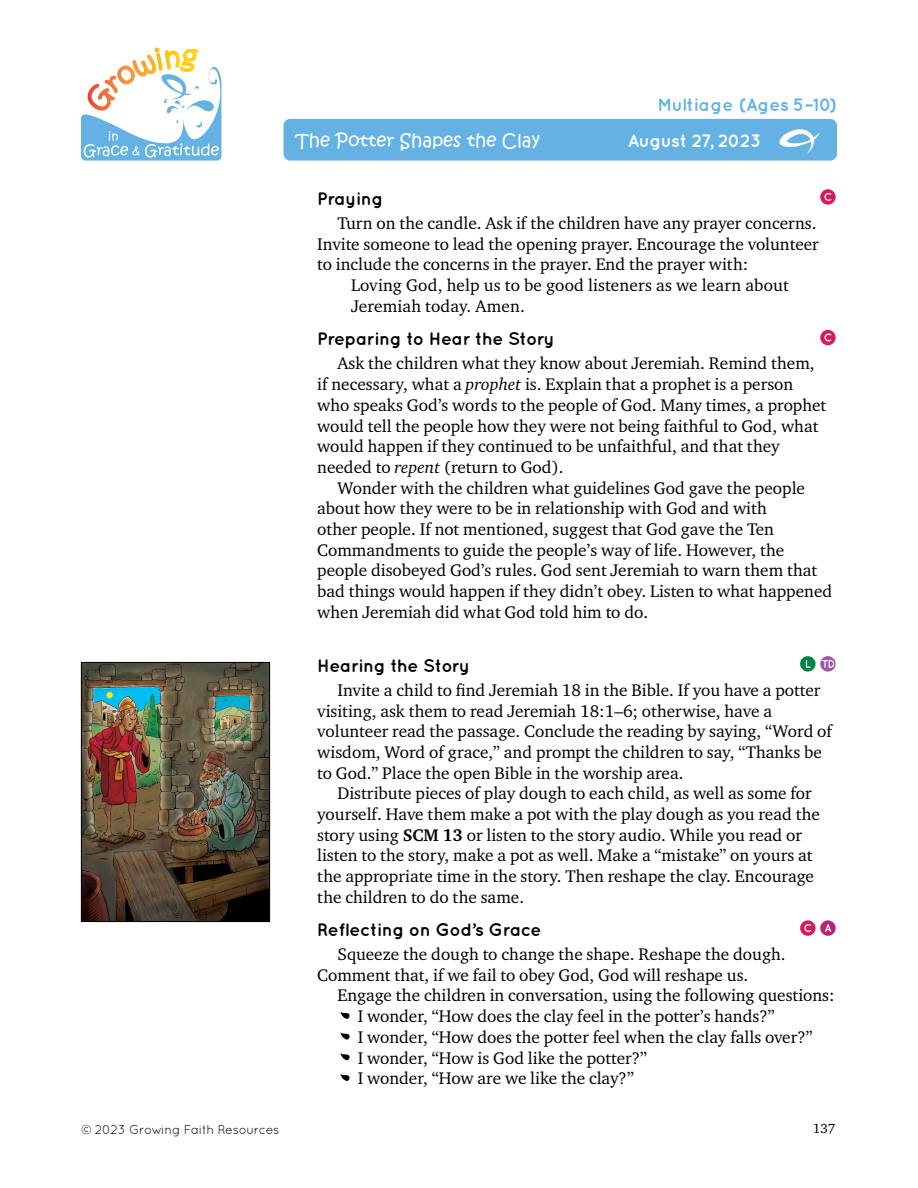
<style>
.page{position:relative;width:918px;height:1188px;background:#fff}
.page>*{position:absolute;margin:0;border:0;box-sizing:border-box;transform-origin:0 0}
.t1{font:69px "Growing Grace Gratitude";color:#000}
.t2{font:45px "Growing Grace Gratitude";color:#fff}
.t3{font:700 18px "Quicksand";letter-spacing:-.02em;color:#000}
.t4{font:18px "Kristen Normal ITC Std";color:#fff}
.t5{font:700 18px "Quicksand";color:#63b2e3}
.t6{font:700 18px "Quicksand";letter-spacing:-.03em;color:#fff}
.t7{font:17.25px/20.7px "Charter ITC Std";color:#000}
.t8{font:13.5px "Charter ITC Std";color:#000}
.t9{font:12.75px "Quicksand";letter-spacing:-.02em;color:#000}
.s1{font-style:italic}
.s2{font-weight:700}
</style>
<div class="page">
<svg style="left:81px;top:48px;width:140px;height:113px"></svg>
<img style="left:83px;top:664px;width:185px;height:256px">
<div style="left:81px;top:662px;width:189px;height:260px;border:1px solid #000"></div>
<div style="left:284px;top:119px;width:553px;height:42px;background:#63b2e3;border-radius:7px"></div>
<svg style="left:820px;top:189px;width:16px;height:16px"></svg>
<svg style="left:824px;top:193px;width:7px;height:8px"></svg>
<svg style="left:820px;top:330px;width:16px;height:15px"></svg>
<svg style="left:824px;top:334px;width:7px;height:7px"></svg>
<svg style="left:800px;top:656px;width:16px;height:16px"></svg>
<svg style="left:806px;top:660px;width:5px;height:8px"></svg>
<svg style="left:820px;top:656px;width:16px;height:16px"></svg>
<svg style="left:822px;top:660px;width:12px;height:8px"></svg>
<svg style="left:800px;top:920px;width:16px;height:16px"></svg>
<svg style="left:804px;top:924px;width:7px;height:8px"></svg>
<svg style="left:820px;top:920px;width:16px;height:16px"></svg>
<svg style="left:825px;top:924px;width:6px;height:8px"></svg>
<p class="t5" style="left:658px;top:94px;width:181px">Multiage (Ages 5–10)</p>
<p class="t4" style="left:296px;top:129px;width:246px">The Potter Shapes the Clay</p>
<p class="t6" style="left:628px;top:130px;width:135px">August 27, 2023</p>
<h2 class="t2" style="left:779px;top:122px;width:42px">E</h2>
<p class="t3" style="left:317px;top:188px;width:68px">Praying</p>
<p class="t7" style="left:338px;top:212px;width:481px">Turn on the candle. Ask if the children have any prayer concerns.</p>
<p class="t7" style="left:317px;top:233px;width:503px">Invite someone to lead the opening prayer. Encourage the volunteer</p>
<p class="t7" style="left:317px;top:254px;width:433px">to include the concerns in the prayer. End the prayer with:</p>
<p class="t7" style="left:351px;top:275px;width:439px">Loving God, help us to be good listeners as we learn about</p>
<p class="t7" style="left:351px;top:296px;width:175px">Jeremiah today. Amen.</p>
<p class="t3" style="left:317px;top:328px;width:239px">Preparing to Hear the Story</p>
<p class="t7" style="left:317px;top:353px;width:510px;text-indent:20px">Ask the children what they know about Jeremiah. Remind them, if necessary, what a <span class="s1">prophet</span> is. Explain that a prophet is a person who speaks God’s words to the people of God. Many times, a prophet would tell the people how they were not being faithful to God, what would happen if they continued to be unfaithful, and that they needed to <span class="s1">repent</span> (return to God).</p>
<p class="t7" style="left:317px;top:477px;width:517px;text-indent:20px">Wonder with the children what guidelines God gave the people about how they were to be in relationship with God and with<br>other people. If not mentioned, suggest that God gave the Ten Commandments to guide the people’s way of life. However, the people disobeyed God’s rules. God sent Jeremiah to warn them that bad things would happen if they didn’t obey. Listen to what happened when Jeremiah did what God told him to do.</p>
<p class="t3" style="left:317px;top:654px;width:154px">Hearing the Story</p>
<p class="t7" style="left:317px;top:679px;width:516px;text-indent:20px">Invite a child to find Jeremiah 18 in the Bible. If you have a potter visiting, ask them to read Jeremiah 18:1–6; otherwise, have a volunteer read the passage. Conclude the reading by saying, “Word of wisdom, Word of grace,” and prompt the children to say, “Thanks be to God.” Place the open Bible in the worship area.</p>
<p class="t7" style="left:317px;top:783px;width:504px;text-indent:20px">Distribute pieces of play dough to each child, as well as some for yourself. Have them make a pot with the play dough as you read the story using <span class="s2">SCM 13</span> or listen to the story audio. While you read or listen to the story, make a pot as well. Make a “mistake” on yours at the appropriate time in the story. Then reshape the clay. Encourage the children to do the same.</p>
<p class="t3" style="left:317px;top:919px;width:226px">Reflecting on God’s Grace</p>
<p class="t7" style="left:317px;top:943px;width:470px;text-indent:20px">Squeeze the dough to change the shape. Reshape the dough.<br>Comment that, if we fail to obey God, God will reshape us.</p>
<p class="t7" style="left:338px;top:985px;width:499px">Engage the children in conversation, using the following questions:</p>
<h1 class="t1" style="left:340px;top:990px;width:12px">Z</h1>
<p class="t7" style="left:358px;top:1006px;width:418px">I wonder, “How does the clay feel in the potter’s hands?”</p>
<h1 class="t1" style="left:340px;top:1010px;width:12px">Z</h1>
<p class="t7" style="left:358px;top:1026px;width:456px">I wonder, “How does the potter feel when the clay falls over?”</p>
<h1 class="t1" style="left:340px;top:1031px;width:12px">Z</h1>
<p class="t7" style="left:358px;top:1047px;width:291px">I wonder, “How is God like the potter?”</p>
<h1 class="t1" style="left:340px;top:1052px;width:12px">Z</h1>
<p class="t7" style="left:358px;top:1068px;width:278px">I wonder, “How are we like the clay?”</p>
<p class="t9" style="left:81px;top:1122px;width:200px">© 2023 Growing Faith Resources</p>
<p class="t8" style="left:813px;top:1120px;width:24px">137</p>
</div>
